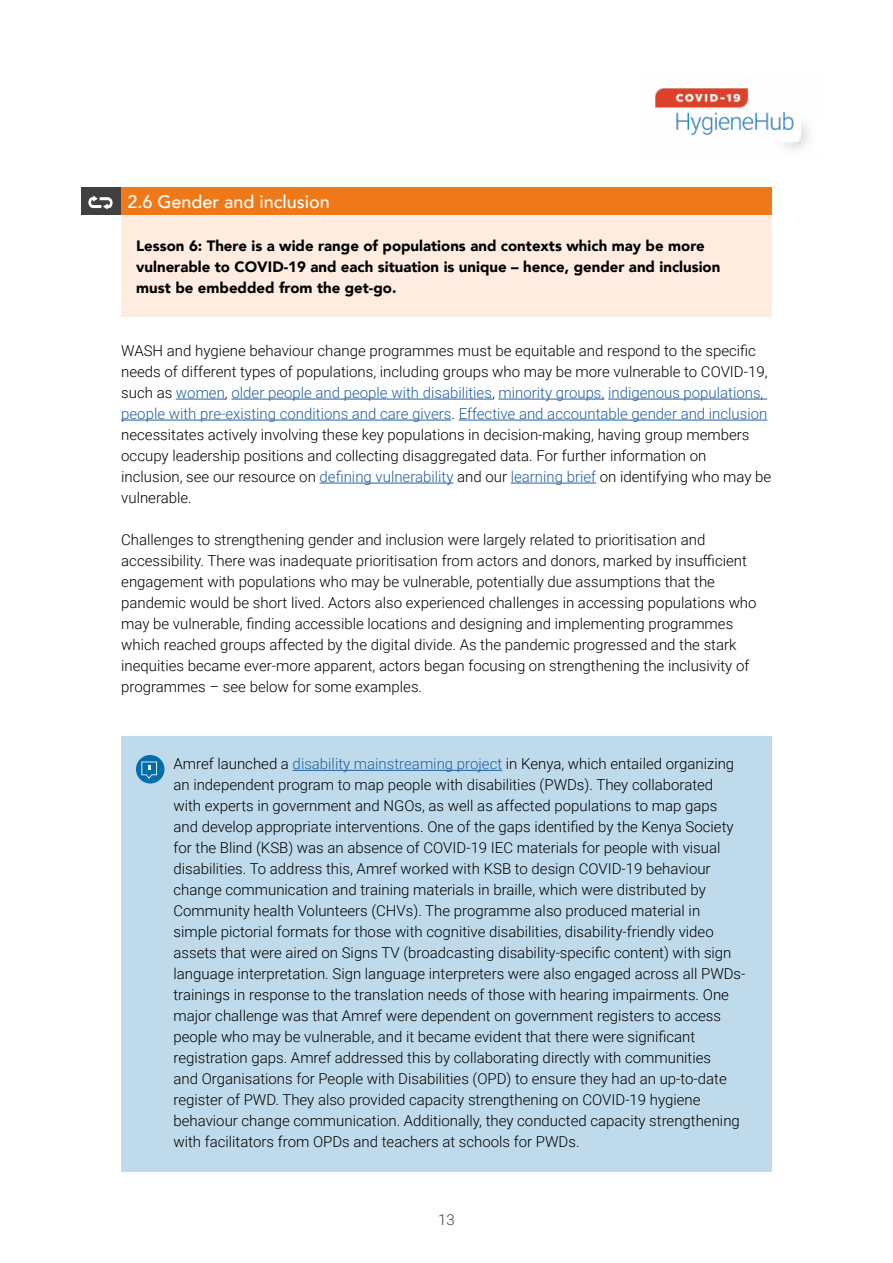
<style>
.page{position:relative;width:893px;height:1263px;background:#fff}
.page>*{position:absolute;margin:0;border:0;box-sizing:border-box;transform-origin:0 0}
.t1{font:500 18px "Avenir";color:#fff}
.t2{font:300 15px/21px "Roboto";color:#000}
.t3{font:900 15px/21px "Avenir";color:#000}
.t4{font:300 15px "Roboto";color:#404040}
.s1{color:#215e9e}
</style>
<div class="page">
<img style="left:655px;top:88px;width:154px;height:62px">
<div style="left:121px;top:736px;width:650px;height:436px;background:#bfdbeb"></div>
<div style="left:81px;top:187px;width:39px;height:28px;background:#404040"></div>
<div style="left:122px;top:187px;width:650px;height:28px;background:#ef7918"></div>
<svg style="left:88px;top:196px;width:25px;height:14px"></svg>
<div style="left:122px;top:215px;width:650px;height:101px;background:#fdecdf"></div>
<hr style="left:176px;top:399px;width:49px;height:1px;background:#215e9e">
<hr style="left:231px;top:399px;width:261px;height:1px;background:#215e9e">
<hr style="left:498px;top:399px;width:106px;height:1px;background:#215e9e">
<hr style="left:608px;top:399px;width:159px;height:1px;background:#215e9e">
<hr style="left:121px;top:420px;width:330px;height:1px;background:#215e9e">
<hr style="left:459px;top:420px;width:308px;height:1px;background:#215e9e">
<hr style="left:320px;top:483px;width:133px;height:1px;background:#215e9e">
<hr style="left:511px;top:483px;width:85px;height:1px;background:#215e9e">
<hr style="left:293px;top:770px;width:209px;height:1px;background:#215e9e">
<div style="left:136px;top:755px;width:28px;height:28px;background:#006dad;border-radius:50%"></div>
<svg style="left:141px;top:761px;width:16px;height:18px"></svg>
<p class="t1" style="left:128px;top:186px;width:204px">2.6 Gender and inclusion</p>
<p class="t3" style="left:136px;top:235px;width:586px">Lesson 6: There is a wide range of populations and contexts which may be more vulnerable to COVID-19 and each situation is unique – hence, gender and inclusion must be embedded from the get-go.</p>
<p class="t2" style="left:121px;top:340px;width:652px">WASH and hygiene behaviour change programmes must be equitable and respond to the specific needs of different types of populations, including groups who may be more vulnerable to COVID-19, such as <span class="s1">women</span>, <span class="s1">older people and people with disabilities</span>, <span class="s1">minority groups, indigenous populations, people with pre-existing conditions and care givers</span>. <span class="s1">Effective and accountable gender and inclusion </span>necessitates actively involving these key populations in decision-making, having group members occupy leadership positions and collecting disaggregated data. For further information on inclusion, see our resource on <span class="s1">defining vulnerability</span> and our <span class="s1">learning brief</span> on identifying who may be vulnerable.</p>
<p class="t2" style="left:121px;top:529px;width:637px">Challenges to strengthening gender and inclusion were largely related to prioritisation and accessibility. There was inadequate prioritisation from actors and donors, marked by insufficient engagement with populations who may be vulnerable, potentially due assumptions that the pandemic would be short lived. Actors also experienced challenges in accessing populations who may be vulnerable, finding accessible locations and designing and implementing programmes which reached groups affected by the digital divide. As the pandemic progressed and the stark inequities became ever-more apparent, actors began focusing on strengthening the inclusivity of programmes – see below for some examples.</p>
<p class="t2" style="left:173px;top:753px;width:573px">Amref launched a <span class="s1">disability mainstreaming project</span> in Kenya, which entailed organizing an independent program to map people with disabilities (PWDs). They collaborated<br>with experts in government and NGOs, as well as affected populations to map gaps and develop appropriate interventions. One of the gaps identified by the Kenya Society for the Blind (KSB) was an absence of COVID-19 IEC materials for people with visual disabilities. To address this, Amref worked with KSB to design COVID-19 behaviour change communication and training materials in braille, which were distributed by Community health Volunteers (CHVs). The programme also produced material in simple pictorial formats for those with cognitive disabilities, disability-friendly video assets that were aired on Signs TV (broadcasting disability-specific content) with sign language interpretation. Sign language interpreters were also engaged across all PWDs&shy;trainings in response to the translation needs of those with hearing impairments. One major challenge was that Amref were dependent on government registers to access people who may be vulnerable, and it became evident that there were significant registration gaps. Amref addressed this by collaborating directly with communities<br>and Organisations for People with Disabilities (OPD) to ensure they had an up-to-date register of PWD. They also provided capacity strengthening on COVID-19 hygiene behaviour change communication. Additionally, they conducted capacity strengthening with facilitators from OPDs and teachers at schools for PWDs.</p>
<p class="t4" style="left:438px;top:1209px;width:18px">13</p>
</div>
